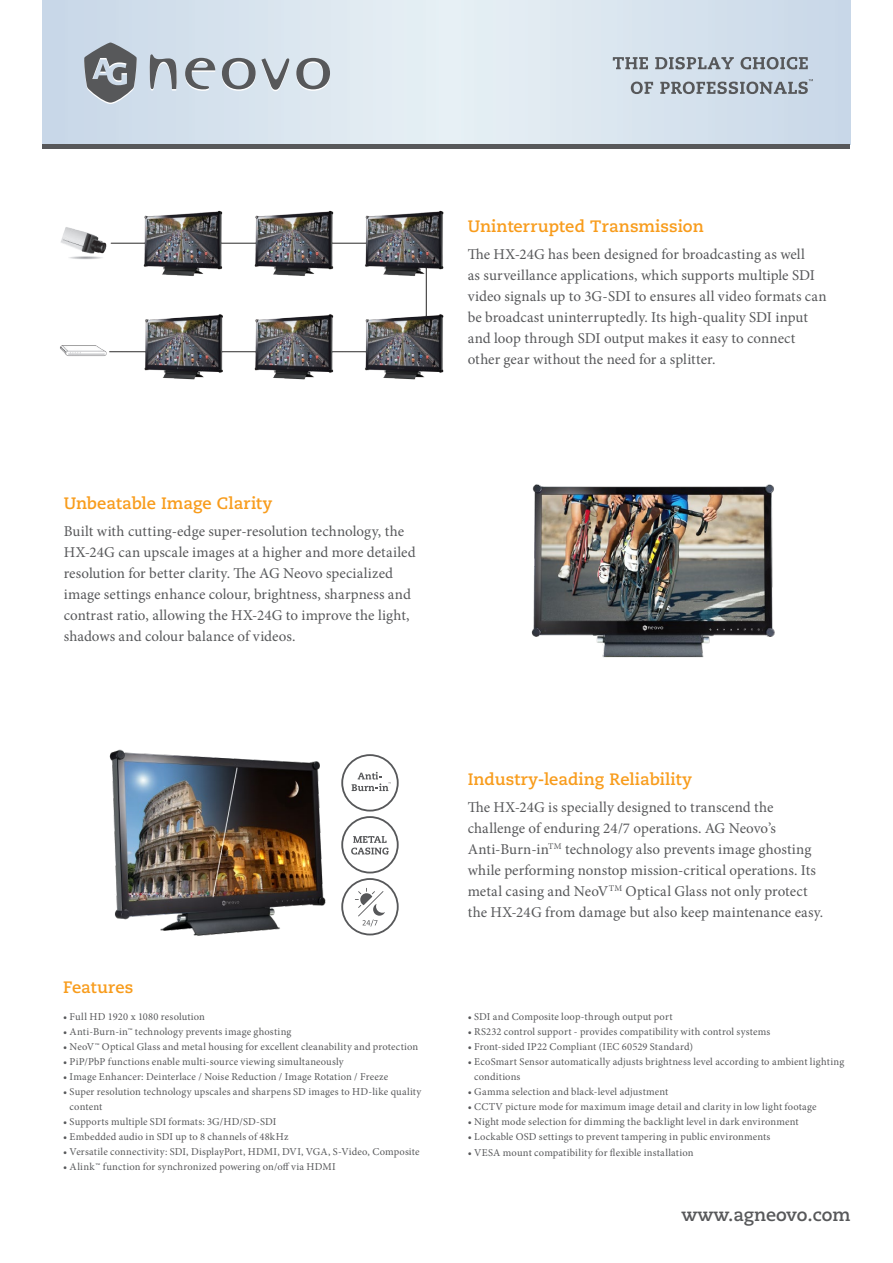
<style>
.page{position:relative;width:893px;height:1263px;background:#fff}
.page>*{position:absolute;margin:0;border:0;box-sizing:border-box;transform-origin:0 0}
.t1{font:700 18px "Caecilia LT Pro 75";color:#57585a}
.t2{font:700 16.5px "Caecilia LT Pro 75";color:#f89c1c}
.t3{font:15px/21px "Minion Pro";letter-spacing:.005em;color:#57585a}
.t4{font:10.5px "Minion Pro";letter-spacing:.015em;color:#57585a}
</style>
<div class="page">
<svg style="left:43px;top:0;width:807px;height:145px;background:#d7e2ed"></svg>
<hr style="left:43px;top:145px;width:807px;height:4px;background:#57585a">
<svg style="left:83px;top:43px;width:247px;height:61px;background:#b5bec6"></svg>
<svg style="left:613px;top:57px;width:35px;height:12px"></svg>
<svg style="left:655px;top:57px;width:79px;height:12px"></svg>
<svg style="left:740px;top:57px;width:68px;height:12px"></svg>
<svg style="left:631px;top:82px;width:22px;height:12px"></svg>
<svg style="left:660px;top:79px;width:153px;height:15px;background:#a2abb4"></svg>
<img style="left:531px;top:484px;width:244px;height:174px">
<img style="left:60px;top:210px;width:384px;height:170px">
<div style="left:341px;top:754px;width:58px;height:57px;border:2px solid #57585a;border-radius:50%"></div>
<svg style="left:352px;top:772px;width:39px;height:19px"></svg>
<div style="left:341px;top:878px;width:58px;height:57px;border:2px solid #57585a;border-radius:50%"></div>
<svg style="left:355px;top:888px;width:30px;height:38px"></svg>
<div style="left:341px;top:816px;width:58px;height:57px;border:2px solid #57585a;border-radius:50%"></div>
<svg style="left:351px;top:836px;width:38px;height:18px"></svg>
<img style="left:109px;top:749px;width:217px;height:187px">
<p class="t2" style="left:64px;top:492px;width:210px">Unbeatable Image Clarity</p>
<p class="t3" style="left:64px;top:521px;width:353px">Built with cutting-edge super-resolution technology, the HX-24G can upscale images at a higher and more detailed resolution for better clarity. The AG Neovo specialized image settings enhance colour, brightness, sharpness and contrast ratio, allowing the HX-24G to improve the light, shadows and colour balance of videos.</p>
<p class="t2" style="left:468px;top:215px;width:237px">Uninterrupted Transmission</p>
<p class="t3" style="left:468px;top:244px;width:360px">The HX-24G has been designed for broadcasting as well<br>as surveillance applications, which supports multiple SDI video signals up to 3G-SDI to ensures all video formats can be broadcast uninterruptedly. Its high-quality SDI input and loop through SDI output makes it easy to connect other gear without the need for a splitter.</p>
<p class="t2" style="left:63px;top:976px;width:72px">Features</p>
<p class="t4" style="left:63px;top:1010px;width:143px">• Full HD 1920 x 1080 resolution</p>
<p class="t4" style="left:63px;top:1025px;width:230px">• Anti-Burn-in™ technology prevents image ghosting</p>
<p class="t4" style="left:63px;top:1040px;width:357px">• NeoV™ Optical Glass and metal housing for excellent cleanability and protection</p>
<p class="t4" style="left:63px;top:1055px;width:282px">• PiP/PbP functions enable multi-source viewing simultaneously</p>
<p class="t4" style="left:63px;top:1070px;width:327px">• Image Enhancer: Deinterlace / Noise Reduction / Image Rotation / Freeze</p>
<p class="t4" style="left:63px;top:1085px;width:360px">• Super resolution technology upscales and sharpens SD images to HD-like quality</p>
<p class="t4" style="left:70px;top:1100px;width:34px">content</p>
<p class="t4" style="left:63px;top:1115px;width:215px">• Supports multiple SDI formats: 3G/HD/SD-SDI</p>
<p class="t4" style="left:63px;top:1130px;width:227px">• Embedded audio in SDI up to 8 channels of 48kHz</p>
<p class="t4" style="left:63px;top:1145px;width:358px">• Versatile connectivity: SDI, DisplayPort, HDMI, DVI, VGA, S-Video, Composite</p>
<p class="t4" style="left:63px;top:1160px;width:274px">• Alink™ function for synchronized powering on/off via HDMI</p>
<p class="t2" style="left:468px;top:768px;width:226px">Industry-leading Reliability</p>
<p class="t3" style="left:468px;top:797px;width:310px">The HX-24G is specially designed to transcend the challenge of enduring 24/7 operations. AG Neovo’s</p>
<p class="t3" style="left:468px;top:839px;width:357px">Anti-Burn-in<sup>TM</sup> technology also prevents image ghosting while performing nonstop mission-critical operations. Its metal casing and NeoV<sup>TM</sup> Optical Glass not only protect the HX-24G from damage but also keep maintenance easy.</p>
<p class="t4" style="left:468px;top:1009px;width:206px">• SDI and Composite loop-through output port</p>
<p class="t4" style="left:468px;top:1024px;width:304px">• RS232 control support - provides compatibility with control systems</p>
<p class="t4" style="left:468px;top:1039px;width:227px">• Front-sided IP22 Compliant (IEC 60529 Standard)</p>
<p class="t4" style="left:468px;top:1054px;width:378px">• EcoSmart Sensor automatically adjusts brightness level according to ambient lighting</p>
<p class="t4" style="left:474px;top:1069px;width:48px">conditions</p>
<p class="t4" style="left:468px;top:1084px;width:202px">• Gamma selection and black-level adjustment</p>
<p class="t4" style="left:468px;top:1099px;width:350px">• CCTV picture mode for maximum image detail and clarity in low light footage</p>
<p class="t4" style="left:468px;top:1114px;width:332px">• Night mode selection for dimming the backlight level in dark environment</p>
<p class="t4" style="left:468px;top:1129px;width:304px">• Lockable OSD settings to prevent tampering in public environments</p>
<p class="t4" style="left:468px;top:1146px;width:227px">• VESA mount compatibility for flexible installation</p>
<h1 class="t1" style="left:681px;top:1202px;width:171px">www.agneovo.com</h1>
</div>
